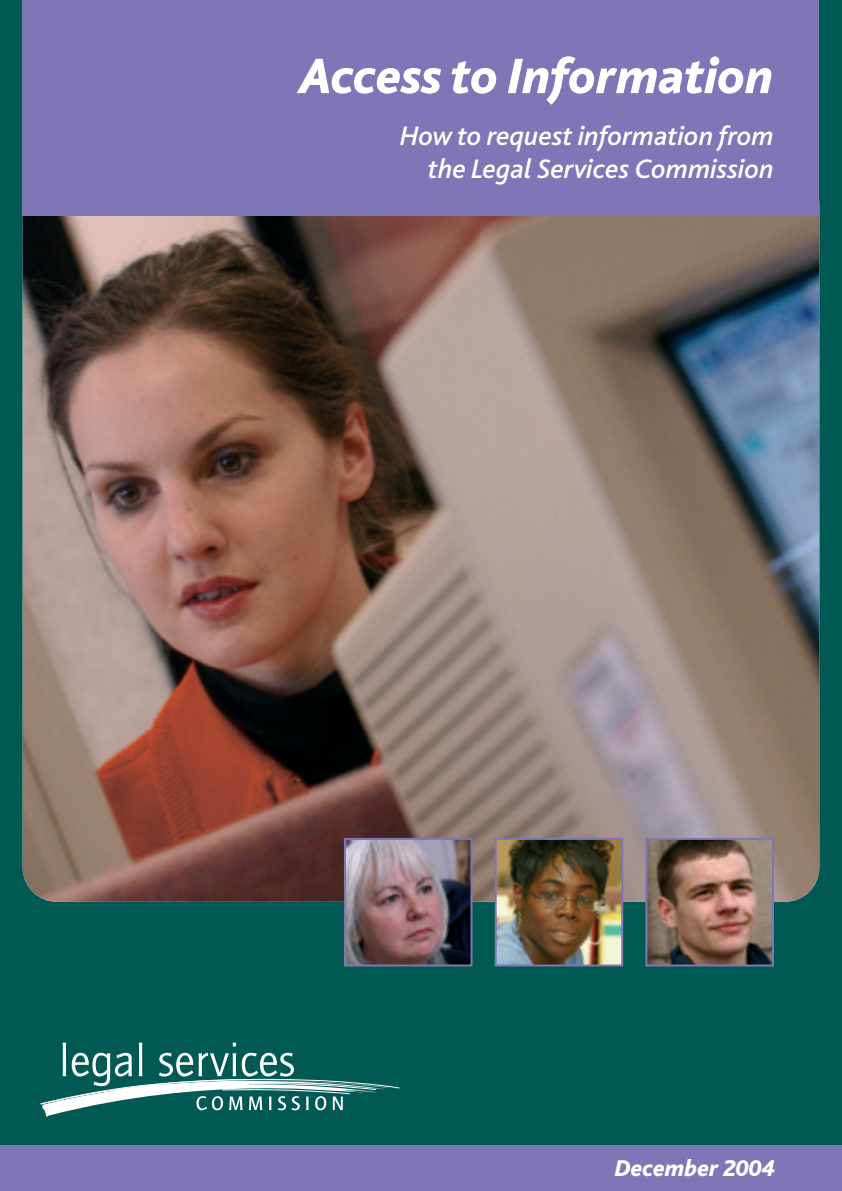
<style>
.page{position:relative;width:842px;height:1191px;background:#005953}
.page>*{position:absolute;margin:0;border:0;box-sizing:border-box;transform-origin:0 0}
.t1{font:italic 800 52px "Bliss";color:#fff}
.t2{font:italic 500 28px/33.6px "Bliss";color:#fff;text-align:right}
.t3{font:italic 800 24px "Bliss";color:#fff}
</style>
<div class="page">
<div style="left:0;top:1145px;width:842px;height:46px;background:#7f76b7"></div>
<img style="left:23px;top:170px;width:796px;height:731px;border-radius:34px">
<div style="left:23px;top:0;width:796px;height:215px;background:#7f76b7"></div>
<img style="left:347px;top:841px;width:122px;height:122px">
<div style="left:344px;top:838px;width:128px;height:128px;border:2px solid #7f76b7"></div>
<img style="left:498px;top:841px;width:122px;height:122px">
<div style="left:495px;top:838px;width:128px;height:128px;border:2px solid #7f76b7"></div>
<img style="left:648px;top:841px;width:123px;height:122px">
<div style="left:645px;top:838px;width:129px;height:128px;border:2px solid #7f76b7"></div>
<svg style="left:41px;top:1042px;width:358px;height:74px"></svg>
<h1 class="t1" style="left:300px;top:56px;width:476px">Access to Information</h1>
<p class="t2" style="left:400px;top:121px;width:375px">How to request information from the Legal Services Commission</p>
<p class="t3" style="left:615px;top:1158px;width:161px">December 2004</p>
</div>
